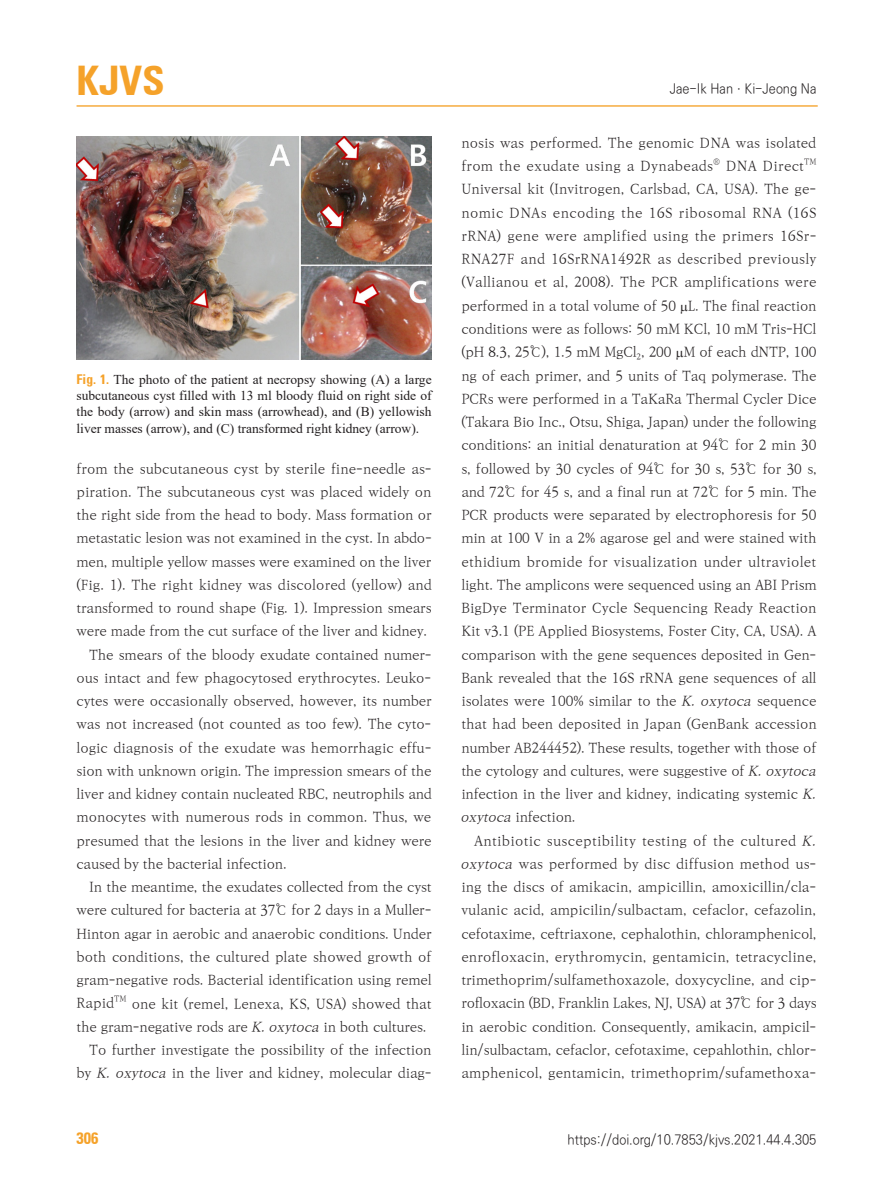
<style>
.page{position:relative;width:893px;height:1191px;background:#fff}
.page>*{position:absolute;margin:0;border:0;box-sizing:border-box;transform-origin:0 0}
.t1{font:40.8px "Univeconbol";color:#f5a22a}
.t2{font:16.5px "Univeconbol";color:#f5a22a}
.t3{font:300 13.5px/23.2px "Ko Pub World Batang";letter-spacing:-.01em;color:#231f20}
.t4{font:13.5px/16.4px "Times New Roman";color:#231f20;text-align:justify}
.t5{font:300 13.5px "Ko Pub World Dotum";color:#231f20;scale:.94 1}
.t6{font:300 13.5px "Ko Pub World Batang";letter-spacing:.01em;color:#231f20}
.t7{font:300 13.5px "Ko Pub World Batang";letter-spacing:.02em;color:#231f20}
.t8{font:300 7.8px "Ko Pub World Batang";color:#231f20}
.s1{font-family:"Univeconbol";color:#f5a22a}
.s2{font-style:italic}
</style>
<div class="page">
<img style="left:77px;top:136px;width:354px;height:224px">
<hr style="left:77px;top:105px;width:741px;height:2px;background:#f5a22a">
<h1 class="t1" style="left:77px;top:56px;width:90px">KJVS</h1>
<p class="t4" style="left:77px;top:370px;width:357px"><span class="s1">Fig. 1.</span> The photo of the patient at necropsy showing (A) a large subcutaneous cyst filled with 13 ml bloody fluid on right side of the body (arrow) and skin mass (arrowhead), and (B) yellowish liver masses (arrow), and (C) transformed right kidney (arrow).</p>
<p class="t3" style="left:77px;top:457px;width:357px">from the subcutaneous cyst by sterile fine-needle as-</p>
<p class="t3" style="left:77px;top:480px;width:356px">piration. The subcutaneous cyst was placed widely on</p>
<p class="t3" style="left:77px;top:503px;width:357px">the right side from the head to body. Mass formation or</p>
<p class="t3" style="left:77px;top:527px;width:357px">metastatic lesion was not examined in the cyst. In abdo-</p>
<p class="t3" style="left:77px;top:550px;width:356px">men, multiple yellow masses were examined on the liver</p>
<p class="t6" style="left:77px;top:575px;width:357px">(Fig. 1). The right kidney was discolored (yellow) and</p>
<p class="t3" style="left:77px;top:596px;width:357px">transformed to round shape (Fig. 1). Impression smears</p>
<p class="t3" style="left:77px;top:620px;width:352px">were made from the cut surface of the liver and kidney.</p>
<p class="t3" style="left:89px;top:643px;width:344px">The smears of the bloody exudate contained numer-</p>
<p class="t3" style="left:77px;top:666px;width:356px">ous intact and few phagocytosed erythrocytes. Leuko-</p>
<p class="t3" style="left:77px;top:689px;width:357px">cytes were occasionally observed, however, its number</p>
<p class="t3" style="left:77px;top:713px;width:356px">was not increased (not counted as too few). The cyto-</p>
<p class="t3" style="left:77px;top:736px;width:357px">logic diagnosis of the exudate was hemorrhagic effu-</p>
<p class="t3" style="left:77px;top:759px;width:356px">sion with unknown origin. The impression smears of the</p>
<p class="t3" style="left:77px;top:782px;width:357px">liver and kidney contain nucleated RBC, neutrophils and</p>
<p class="t3" style="left:77px;top:806px;width:356px">monocytes with numerous rods in common. Thus, we</p>
<p class="t3" style="left:77px;top:829px;width:357px">presumed that the lesions in the liver and kidney were</p>
<p class="t3" style="left:77px;top:852px;width:212px">caused by the bacterial infection.</p>
<p class="t3" style="left:89px;top:875px;width:344px">In the meantime, the exudates collected from the cyst</p>
<p class="t3" style="left:77px;top:899px;width:356px">were cultured for bacteria at 37℃ for 2 days in a Muller-</p>
<p class="t3" style="left:77px;top:922px;width:357px">Hinton agar in aerobic and anaerobic conditions. Under</p>
<p class="t3" style="left:77px;top:945px;width:356px">both conditions, the cultured plate showed growth of</p>
<p class="t3" style="left:77px;top:968px;width:357px">gram-negative rods. Bacterial identification using remel</p>
<p class="t3" style="left:77px;top:991px;width:39px">Rapid</p>
<p class="t8" style="left:114px;top:993px;width:14px">TM</p>
<p class="t3" style="left:132px;top:992px;width:301px">one kit (remel, Lenexa, KS, USA) showed that</p>
<p class="t3" style="left:77px;top:1015px;width:351px">the gram-negative rods are <span class="s2">K.oxytoca</span> in both cultures.</p>
<p class="t3" style="left:89px;top:1038px;width:344px">To further investigate the possibility of the infection</p>
<p class="t3" style="left:77px;top:1061px;width:357px">by <span class="s2">K. oxytoca</span> in the liver and kidney, molecular diag-</p>
<p class="t5" style="left:670px;top:79px;width:158px">Jae-Ik HanㆍKi-Jeong Na</p>
<p class="t3" style="left:461px;top:131px;width:356px">nosis was performed. The genomic DNA was isolated from the exudate using a Dynabeads</p>
<p class="t8" style="left:713px;top:156px;width:9px">®</p>
<p class="t7" style="left:726px;top:156px;width:79px">DNA Direct</p>
<p class="t8" style="left:804px;top:156px;width:14px">TM</p>
<p class="t3" style="left:460px;top:178px;width:361px">Universal kit (Invitrogen, Carlsbad, CA, USA). The ge&shy;nomic DNAs encoding the 16S ribosomal RNA (16S rRNA) gene were amplified using the primers 16Sr-RNA27F and 16SrRNA1492R as described previously (Vallianou et al, 2008). The PCR amplifications were performed in a total volume of 50 L. The final reaction conditions were as follows: 50 mM KCl, 10 mM Tris-HCl (pH 8.3, 25℃), 1.5 mM MgCl<sub>2</sub>, 200 M of each dNTP, 100 ng of each primer, and 5 units of Taq polymerase. The PCRs were performed in a TaKaRa Thermal Cycler Dice (Takara Bio Inc., Otsu, Shiga, Japan) under the following conditions: an initial denaturation at 94℃ for 2 min 30 s, followed by 30 cycles of 94℃ for 30 s, 53℃ for 30 s, and 72℃ for 45 s, and a final run at 72℃ for 5 min. The PCR products were separated by electrophoresis for 50 min at 100 V in a 2% agarose gel and were stained with ethidium bromide for visualization under ultraviolet light. The amplicons were sequenced using an ABI Prism BigDye Terminator Cycle Sequencing Ready Reaction Kit v3.1 (PE Applied Biosystems, Foster City, CA, USA). A comparison with the gene sequences deposited in Gen-Bank revealed that the 16S rRNA gene sequences of all isolates were 100% similar to the <span class="s2">K. oxytoca</span> sequence that had been deposited in Japan (GenBank accession number AB244452). These results, together with those of the cytology and cultures, were suggestive of <span class="s2">K.oxytoca </span>infection in the liver and kidney, indicating systemic <span class="s2">K. oxytoca</span> infection.</p>
<p class="t3" style="left:460px;top:829px;width:361px;text-indent:14px">Antibiotic susceptibility testing of the cultured <span class="s2">K. oxytoca</span> was performed by disc diffusion method us&shy;ing the discs of amikacin, ampicillin, amoxicillin/cla&shy;vulanic acid, ampicilin/sulbactam, cefaclor, cefazolin, cefotaxime, ceftriaxone, cephalothin, chloramphenicol, enrofloxacin, erythromycin, gentamicin, tetracycline, trimethoprim/sulfamethoxazole, doxycycline, and cip&shy;rofloxacin (BD, Franklin Lakes, NJ, USA) at 37℃ for 3 days in aerobic condition. Consequently, amikacin, ampicil&shy;lin/sulbactam, cefaclor, cefotaxime, cepahlothin, chlor&shy;amphenicol, gentamicin, trimethoprim/sufamethoxa-</p>
<p class="t2" style="left:77px;top:1128px;width:23px">306</p>
<p class="t5" style="left:568px;top:1130px;width:266px">https://doi.org/10.7853/kjvs.2021.44.4.305</p>
</div>
